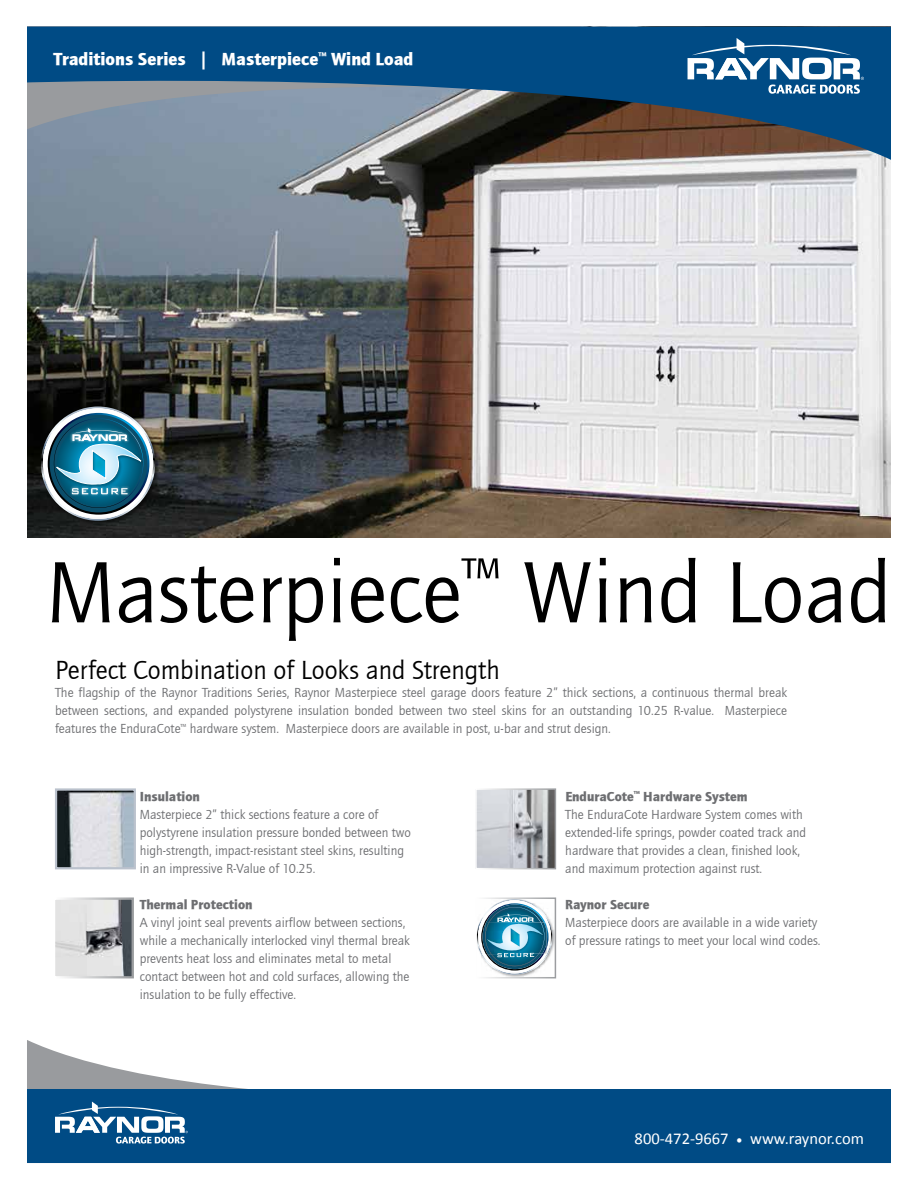
<style>
.page{position:relative;width:918px;height:1188px;background:#fff}
.page>*{position:absolute;margin:0;border:0;box-sizing:border-box;transform-origin:0 0}
.t1{font:90px "Quay Sans ITCTT Book";color:#000}
.t2{font:27px "Quay Sans ITCTT Book";color:#000}
.t3{font:18px "Quay Sans ITCTT Black";color:#fff}
.t4{font:16.5px "Calibri";color:#fff}
.t5{font:13.5px/18px "Quay Sans ITCTT Book";color:#6d6e71}
.t6{font:13.5px "Quay Sans ITCTT Black";color:#6d6e71}
.s1{font-family:"Minion Pro"}
</style>
<div class="page">
<svg style="left:27px;top:1040px;width:220px;height:49px"></svg>
<div style="left:27px;top:1089px;width:864px;height:74px;background:#004b85"></div>
<svg style="left:55px;top:1102px;width:133px;height:42px"></svg>
<img style="left:27px;top:160px;width:864px;height:377px">
<svg style="left:27px;top:27px;width:864px;height:133px;background:#3d617f"></svg>
<svg style="left:688px;top:38px;width:176px;height:55px"></svg>
<img style="left:39px;top:405px;width:121px;height:121px">
<img style="left:41px;top:407px;width:114px;height:114px">
<img style="left:56px;top:900px;width:75px;height:75px">
<div style="left:53px;top:897px;width:81px;height:81px;border:2px solid #fff"></div>
<img style="left:58px;top:791px;width:75px;height:75px">
<div style="left:55px;top:788px;width:81px;height:81px;border:2px solid #bbc2cd"></div>
<img style="left:478px;top:791px;width:75px;height:75px">
<div style="left:475px;top:788px;width:81px;height:81px;border:2px solid #fff"></div>
<img style="left:478px;top:900px;width:75px;height:75px">
<div style="left:475px;top:897px;width:81px;height:81px;border:2px solid #fff"></div>
<h3 class="t3" style="left:54px;top:48px;width:362px">Traditions Series | Masterpiece<sup>™</sup> Wind Load</h3>
<h1 class="t1" style="left:47px;top:543px;width:847px">Masterpiece<sup>™</sup> Wind Load</h1>
<h2 class="t2" style="left:55px;top:656px;width:446px">Perfect Combination of Looks and Strength</h2>
<p class="t5" style="left:55px;top:684px;width:734px;text-align:justify">The flagship of the Raynor Traditions Series, Raynor Masterpiece steel garage doors feature 2” thick sections, a continuous thermal break between sections, and expanded polystyrene insulation bonded between two steel skins for an outstanding 10.25 R-value. Masterpiece features the EnduraCote<sup>™</sup> hardware system. Masterpiece doors are available in post, u-bar and strut design.</p>
<p class="t6" style="left:140px;top:788px;width:62px">Insulation</p>
<p class="t5" style="left:140px;top:806px;width:273px">Masterpiece 2” thick sections feature a core of polystyrene insulation pressure bonded between two high-strength, impact-resistant steel skins, resulting in an impressive R-Value of 10.25.</p>
<p class="t6" style="left:140px;top:896px;width:114px">Thermal Protection</p>
<p class="t5" style="left:140px;top:914px;width:272px">A vinyl joint seal prevents airflow between sections, while a mechanically interlocked vinyl thermal break prevents heat loss and eliminates metal to metal contact between hot and cold surfaces, allowing the insulation to be fully effective.</p>
<p class="t6" style="left:565px;top:788px;width:184px">EnduraCote<sup>™</sup> Hardware System</p>
<p class="t5" style="left:565px;top:806px;width:242px">The EnduraCote Hardware System comes with extended-life springs, powder coated track and hardware that provides a clean, finished look, and maximum protection against rust.</p>
<p class="t6" style="left:565px;top:896px;width:86px">Raynor Secure</p>
<p class="t5" style="left:565px;top:914px;width:257px">Masterpiece doors are available in a wide variety of pressure ratings to meet your local wind codes.</p>
<p class="t4" style="left:635px;top:1128px;width:231px">800-472-9667 <span class="s1">•</span> www.raynor.com</p>
</div>
